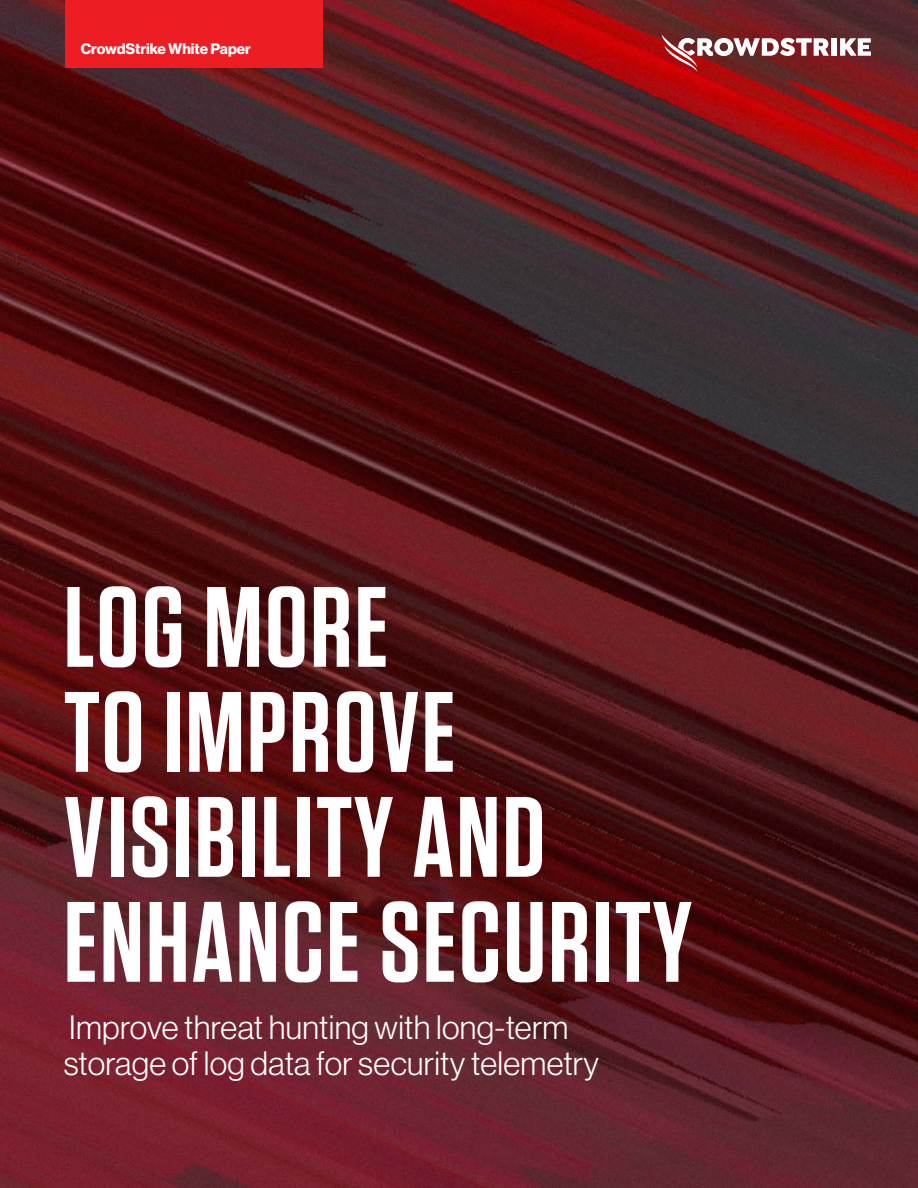
<style>
.page{position:relative;width:918px;height:1188px;background:#fff}
.page>*{position:absolute;margin:0;border:0;box-sizing:border-box;transform-origin:0 0}
.t1{font:600 114px/105px "Tungsten";letter-spacing:.02em;color:#fff}
.t2{font:300 33px/36px "Haas Grot Disp 45";letter-spacing:.01em;color:#fff}
.t3{font:700 15px "Haas Grot Disp 75";color:#fff}
</style>
<div class="page">
<img style="left:0;top:0;width:918px;height:1188px">
<div style="left:65px;top:0;width:258px;height:68px;background:#ed1d24"></div>
<div style="left:832px;top:38px;width:5px;height:18px;background:#fff"></div>
<svg style="left:840px;top:38px;width:31px;height:18px"></svg>
<svg style="left:662px;top:35px;width:167px;height:37px"></svg>
<p class="t3" style="left:81px;top:39px;width:172px">CrowdStrike White Paper</p>
<h1 class="t1" style="left:64px;top:577px;width:630px">LOG MORE<br>TO IMPROVE<br>VISIBILITY AND<br>ENHANCE SECURITY</h1>
<p class="t2" style="left:64px;top:1010px;width:537px">Improve threat hunting with long-term storage of log data for security telemetry</p>
</div>
